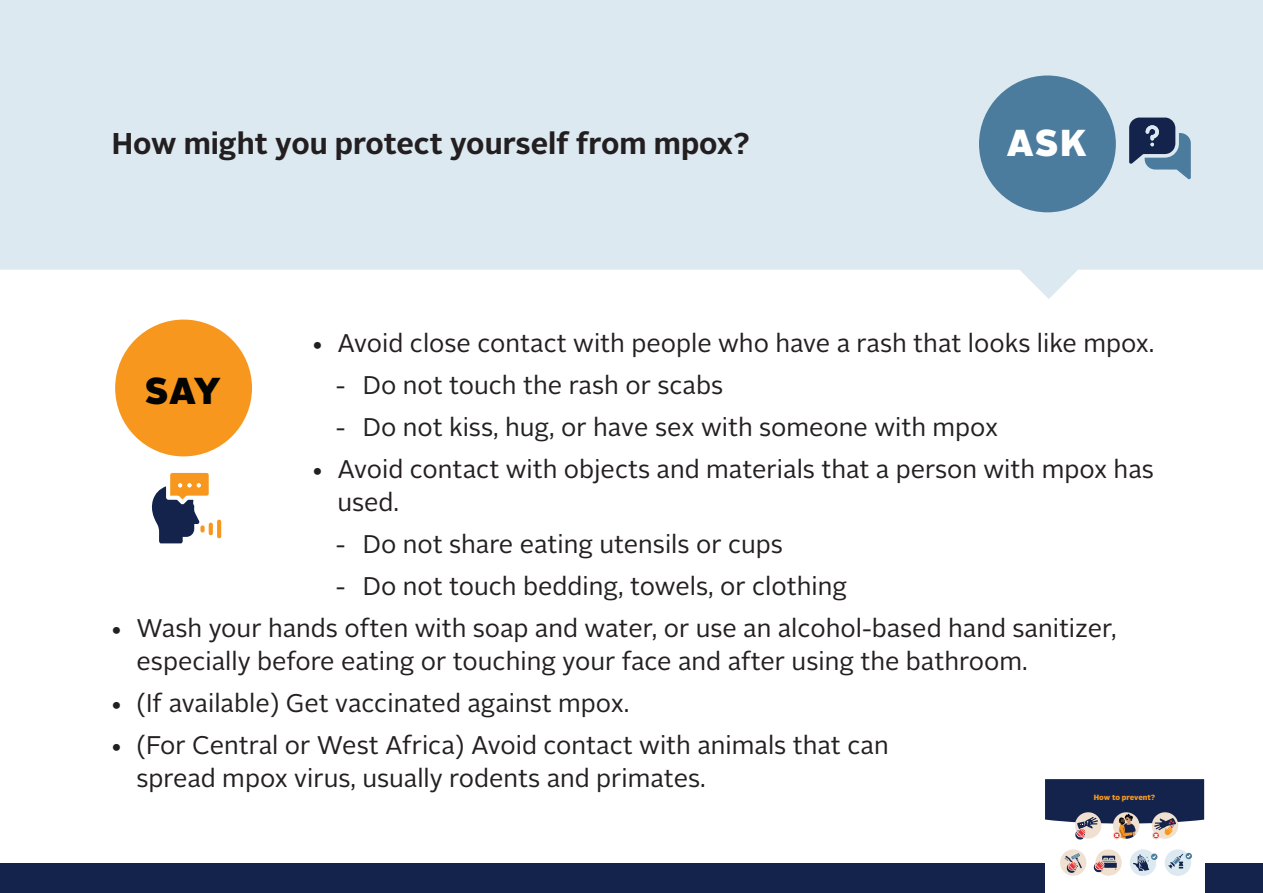
<style>
.page{position:relative;width:1263px;height:893px;background:#fff}
.page>*{position:absolute;margin:0;border:0;box-sizing:border-box;transform-origin:0 0}
.t1{font:900 37.5px "Alright Sans";color:#fff}
.t2{font:900 37.5px "Alright Sans";color:#040503}
.t3{font:700 30px "Alright Sans";color:#231f20}
.t4{font:25.5px/33px "Alright Sans";color:#242021}
.t5{font:900 7.5px "Alright Sans";letter-spacing:-.01em;color:#f7971d}
</style>
<div class="page">
<svg style="left:0;top:0;width:1263px;height:299px;background:#dfebf1"></svg>
<div style="left:979px;top:76px;width:137px;height:136px;background:#4b7c9e;border-radius:50%"></div>
<svg style="left:1129px;top:118px;width:62px;height:61px;background:#667c97"></svg>
<svg style="left:151px;top:473px;width:70px;height:70px"></svg>
<div style="left:115px;top:320px;width:137px;height:136px;background:#f7971d;border-radius:50%"></div>
<div style="left:0;top:863px;width:1263px;height:30px;background:#14234b"></div>
<div style="left:1045px;top:779px;width:159px;height:114px;background:#fff"></div>
<div style="left:1130px;top:849px;width:26px;height:27px;background:#dce9f0;border-radius:50%"></div>
<svg style="left:1133px;top:854px;width:24px;height:17px"></svg>
<div style="left:1165px;top:849px;width:26px;height:27px;background:#dce9f0;border-radius:50%"></div>
<svg style="left:1168px;top:854px;width:23px;height:14px"></svg>
<div style="left:1060px;top:849px;width:26px;height:27px;background:#f0e0cf;border-radius:50%"></div>
<svg style="left:1065px;top:853px;width:17px;height:20px"></svg>
<svg style="left:1095px;top:849px;width:27px;height:27px"></svg>
<svg style="left:1094px;top:856px;width:23px;height:17px"></svg>
<svg style="left:1045px;top:779px;width:159px;height:61px"></svg>
<p class="t3" style="left:112px;top:122px;width:639px">How might you protect yourself from mpox?</p>
<h1 class="t1" style="left:1007px;top:116px;width:81px">ASK</h1>
<p class="t4" style="left:310px;top:327px;width:845px">• Avoid close contact with people who have a rash that looks like mpox.</p>
<p class="t4" style="left:336px;top:369px;width:389px">- Do not touch the rash or scabs</p>
<p class="t4" style="left:336px;top:411px;width:664px">- Do not kiss, hug, or have sex with someone with mpox</p>
<p class="t4" style="left:337px;top:453px;width:818px;text-indent:-27px">• Avoid contact with objects and materials that a person with mpox has used.</p>
<p class="t4" style="left:336px;top:528px;width:448px">- Do not share eating utensils or cups</p>
<p class="t4" style="left:336px;top:570px;width:513px">- Do not touch bedding, towels, or clothing</p>
<p class="t4" style="left:136px;top:612px;width:982px;text-indent:-27px">• Wash your hands often with soap and water, or use an alcohol-based hand sanitizer, especially before eating or touching your face and after using the bathroom.</p>
<p class="t4" style="left:109px;top:687px;width:521px">• (If available) Get vaccinated against mpox.</p>
<p class="t4" style="left:136px;top:729px;width:754px;text-indent:-27px">• (For Central or West Africa) Avoid contact with animals that can spread mpox virus, usually rodents and primates.</p>
<h1 class="t2" style="left:145px;top:364px;width:78px">SAY</h1>
<p class="t5" style="left:1094px;top:792px;width:63px">How to prevent?</p>
</div>
